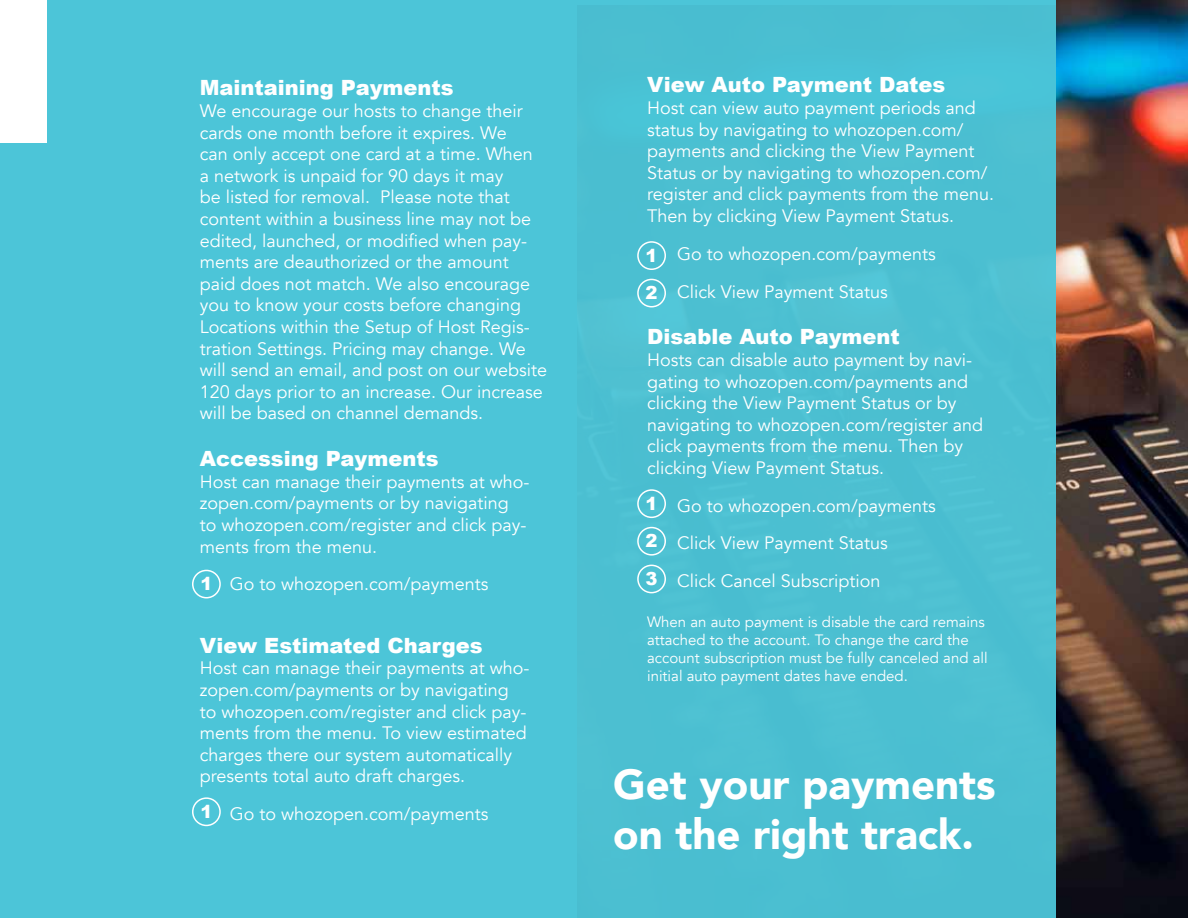
<style>
.page{position:relative;width:1188px;height:918px;background:#4cc5d8}
.page>*{position:absolute;margin:0;border:0;box-sizing:border-box;transform-origin:0 0}
.t1{font:900 42px/50.4px "Avenir";color:#fff}
.t2{font:900 21px "Arial";color:#fff}
.t3{font:18px/21.6px "Avenir";color:#fff}
.t4{font:900 18px/37.7px "Arial";color:#fff}
.t5{font:15px/18px "Avenir";color:#fff}
</style>
<div class="page">
<div style="left:192px;top:570px;width:29px;height:28px;border:2px solid #fff;border-radius:50%"></div>
<div style="left:192px;top:797px;width:29px;height:29px;border:2px solid #fff;border-radius:50%"></div>
<div style="left:637px;top:241px;width:29px;height:29px;border:2px solid #fff;border-radius:50%"></div>
<div style="left:637px;top:279px;width:29px;height:29px;border:2px solid #fff;border-radius:50%"></div>
<div style="left:637px;top:489px;width:29px;height:29px;border:2px solid #fff;border-radius:50%"></div>
<div style="left:637px;top:527px;width:29px;height:29px;border:2px solid #fff;border-radius:50%"></div>
<div style="left:637px;top:565px;width:29px;height:28px;border:2px solid #fff;border-radius:50%"></div>
<img style="left:1057px;top:0;width:131px;height:918px">
<div style="left:0;top:0;width:46px;height:142px;background:#fff"></div>
<p class="t2" style="left:200px;top:73px;width:255px">Maintaining Payments</p>
<p class="t3" style="left:200px;top:100px;width:349px">We encourage our hosts to change their cards one month before it expires. We<br>can only accept one card at a time. When<br>a network is unpaid for 90 days it may<br>be listed for removal. Please note that content within a business line may not be edited, launched, or modified when pay&shy;ments are deauthorized or the amount paid does not match. We also encourage you to know your costs before changing Locations within the Setup of Host Regis&shy;tration Settings. Pricing may change. We will send an email, and post on our website 120 days prior to an increase. Our increase will be based on channel demands.</p>
<p class="t2" style="left:200px;top:443px;width:240px">Accessing Payments</p>
<p class="t3" style="left:200px;top:471px;width:331px">Host can manage their payments at who&shy;zopen.com/payments or by navigating to whozopen.com/register and click pay&shy;ments from the menu.</p>
<p class="t3" style="left:230px;top:573px;width:260px">Go to whozopen.com/payments</p>
<p class="t4" style="left:200px;top:564px;width:14px">1</p>
<p class="t2" style="left:200px;top:630px;width:284px">View Estimated Charges</p>
<p class="t3" style="left:200px;top:658px;width:331px">Host can manage their payments at who&shy;zopen.com/payments or by navigating to whozopen.com/register and click pay&shy;ments from the menu. To view estimated charges there our system automatically presents total auto draft charges.</p>
<p class="t3" style="left:230px;top:803px;width:260px">Go to whozopen.com/payments</p>
<p class="t4" style="left:200px;top:792px;width:14px">1</p>
<p class="t2" style="left:647px;top:70px;width:300px">View Auto Payment Dates</p>
<p class="t3" style="left:647px;top:97px;width:349px">Host can view auto payment periods and status by navigating to whozopen.com/ payments and clicking the View Payment Status or by navigating to whozopen.com/ register and click payments from the menu.<br>Then by clicking View Payment Status.</p>
<p class="t3" style="left:677px;top:235px;width:260px;line-height:38.1px">Go to whozopen.com/payments<br>Click View Payment Status</p>
<p class="t2" style="left:647px;top:322px;width:254px">Disable Auto Payment</p>
<p class="t3" style="left:647px;top:349px;width:337px">Hosts can disable auto payment by navi&shy;gating to whozopen.com/payments and clicking the View Payment Status or by navigating to whozopen.com/register and click payments from the menu. Then by clicking View Payment Status.</p>
<p class="t3" style="left:677px;top:487px;width:260px;line-height:37.8px">Go to whozopen.com/payments<br>Click View Payment Status<br>Click Cancel Subscription</p>
<p class="t5" style="left:647px;top:613px;width:342px">When an auto payment is disable the card remains attached to the account. To change the card the account subscription must be fully canceled and all initial auto payment dates have ended.</p>
<p class="t4" style="left:646px;top:236px;width:14px">1<br>2</p>
<p class="t4" style="left:646px;top:484px;width:14px;text-align:justify">1<br>2<br>3</p>
<h1 class="t1" style="left:613px;top:758px;width:384px">Get your payments on the right track.</h1>
</div>
